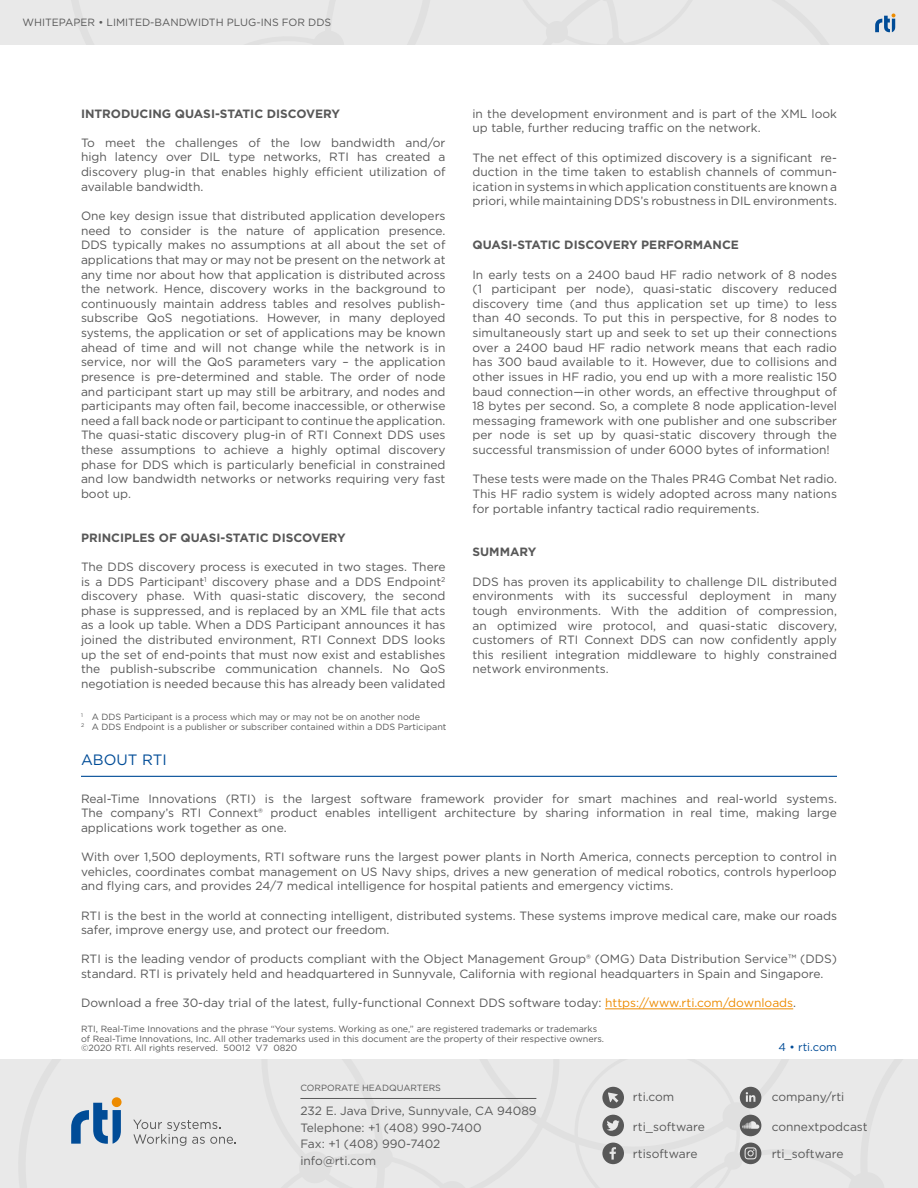
<style>
.page{position:relative;width:918px;height:1188px;background:#fff}
.page>*{position:absolute;margin:0;border:0;box-sizing:border-box;transform-origin:0 0}
.t1{font:15px "Gotham";color:#004c97}
.t2{font:12px/14.7px "Gotham";color:#585858;text-align:justify}
.t3{font:700 12px "Gotham";color:#585858}
.t4{font:11.25px "Gotham";color:#004c97}
.t5{font:10.5px "Gotham";color:#585858}
.t6{font:9px/9.8px "Gotham";color:#585858}
.s1{color:#ed8b00}
</style>
<div class="page">
<div style="left:2px;top:1060px;width:131px;height:128px;background:#e9e9e9"></div>
<div style="left:0;top:0;width:918px;height:45px;background:#e9e9e9"></div>
<svg style="left:71px;top:1103px;width:50px;height:41px;background:#7198be"></svg>
<div style="left:112px;top:1097px;width:10px;height:10px;background:#ed8b00;border-radius:50%"></div>
<svg style="left:133px;top:1060px;width:785px;height:128px;background:#e4e4e4"></svg>
<svg style="left:875px;top:13px;width:21px;height:20px"></svg>
<hr style="left:605px;top:1009px;width:188px;height:1px;background:#ed8b00">
<hr style="left:81px;top:776px;width:756px;height:1px;background:#004c97">
<p class="t5" style="left:22px;top:16px;width:310px">WHITEPAPER • LIMITED-BANDWIDTH PLUG-INS FOR DDS</p>
<p class="t3" style="left:81px;top:105px;width:261px">INTRODUCING QUASI-STATIC DISCOVERY</p>
<p class="t2" style="left:81px;top:135px;width:366px">To meet the challenges of the low bandwidth and/or high latency over DIL type networks, RTI has created a discovery plug-in that enables highly efficient utilization of available bandwidth.</p>
<p class="t2" style="left:81px;top:208px;width:366px">One key design issue that distributed application developers need to consider is the nature of application presence.<br>DDS typically makes no assumptions at all about the set of applications that may or may not be present on the network at any time nor about how that application is distributed across the network. Hence, discovery works in the background to continuously maintain address tables and resolves publish&shy;subscribe QoS negotiations. However, in many deployed systems, the application or set of applications may be known ahead of time and will not change while the network is in service, nor will the QoS parameters vary – the application presence is pre-determined and stable. The order of node and participant start up may still be arbitrary, and nodes and participants may often fail, become inaccessible, or otherwise need a fall back node or participant to continue the application.<br>The quasi-static discovery plug-in of RTI Connext DDS uses these assumptions to achieve a highly optimal discovery phase for DDS which is particularly beneficial in constrained and low bandwidth networks or networks requiring very fast boot up.</p>
<p class="t3" style="left:81px;top:530px;width:266px">PRINCIPLES OF QUASI-STATIC DISCOVERY</p>
<p class="t2" style="left:81px;top:559px;width:366px">The DDS discovery process is executed in two stages. There is a DDS Participant<sup>1</sup> discovery phase and a DDS Endpoint<sup>2 </sup>discovery phase. With quasi-static discovery, the second phase is suppressed, and is replaced by an XML file that acts as a look up table. When a DDS Participant announces it has joined the distributed environment, RTI Connext DDS looks up the set of end-points that must now exist and establishes the publish-subscribe communication channels. No QoS negotiation is needed because this has already been validated</p>
<p class="t6" style="left:81px;top:712px;width:367px"><sup>1</sup> A DDS Participant is a process which may or may not be on another node<br><sup>2</sup> A DDS Endpoint is a publisher or subscriber contained within a DDS Participant</p>
<p class="t1" style="left:81px;top:750px;width:87px">ABOUT RTI</p>
<p class="t2" style="left:472px;top:106px;width:366px">in the development environment and is part of the XML look up table, further reducing traffic on the network.</p>
<p class="t2" style="left:472px;top:150px;width:366px">The net effect of this optimized discovery is a significant re&shy;duction in the time taken to establish channels of commun&shy;ication in systems in which application constituents are known a priori, while maintaining DDS’s robustness in DIL environments.</p>
<p class="t3" style="left:472px;top:237px;width:268px">QUASI-STATIC DISCOVERY PERFORMANCE</p>
<p class="t2" style="left:472px;top:267px;width:366px">In early tests on a 2400 baud HF radio network of 8 nodes (1 participant per node), quasi-static discovery reduced discovery time (and thus application set up time) to less than 40 seconds. To put this in perspective, for 8 nodes to simultaneously start up and seek to set up their connections over a 2400 baud HF radio network means that each radio has 300 baud available to it. However, due to collisions and other issues in HF radio, you end up with a more realistic 150 baud connection—in other words, an effective throughput of 18 bytes per second. So, a complete 8 node application-level messaging framework with one publisher and one subscriber per node is set up by quasi-static discovery through the successful transmission of under 6000 bytes of information!</p>
<p class="t2" style="left:472px;top:471px;width:366px">These tests were made on the Thales PR4G Combat Net radio.<br>This HF radio system is widely adopted across many nations for portable infantry tactical radio requirements.</p>
<p class="t3" style="left:472px;top:544px;width:66px">SUMMARY</p>
<p class="t2" style="left:472px;top:574px;width:366px">DDS has proven its applicability to challenge DIL distributed environments with its successful deployment in many tough environments. With the addition of compression, an optimized wire protocol, and quasi-static discovery, customers of RTI Connext DDS can now confidently apply this resilient integration middleware to highly constrained network environments.</p>
<p class="t2" style="left:81px;top:791px;width:757px">Real-Time Innovations (RTI) is the largest software framework provider for smart machines and real-world systems.<br>The company’s RTI Connext® product enables intelligent architecture by sharing information in real time, making large applications work together as one.</p>
<p class="t2" style="left:81px;top:849px;width:758px">With over 1,500 deployments, RTI software runs the largest power plants in North America, connects perception to control in vehicles, coordinates combat management on US Navy ships, drives a new generation of medical robotics, controls hyperloop and flying cars, and provides 24/7 medical intelligence for hospital patients and emergency victims.</p>
<p class="t2" style="left:81px;top:908px;width:758px">RTI is the best in the world at connecting intelligent, distributed systems. These systems improve medical care, make our roads safer, improve energy use, and protect our freedom.</p>
<p class="t2" style="left:81px;top:952px;width:757px">RTI is the leading vendor of products compliant with the Object Management Group® (OMG) Data Distribution Service™ (DDS) standard. RTI is privately held and headquartered in Sunnyvale, California with regional headquarters in Spain and Singapore.</p>
<p class="t2" style="left:81px;top:995px;width:717px">Download a free 30-day trial of the latest, fully-functional Connext DDS software today: <span class="s1">https://www.rti.com/downloads</span>.</p>
<p class="t6" style="left:81px;top:1024px;width:525px">RTI, Real-Time Innovations and the phrase “Your systems. Working as one,” are registered trademarks or trademarks of Real-Time Innovations, Inc. All other trademarks used in this document are the property of their respective owners. ©2020 RTI. All rights reserved. 50012 V7 0820</p>
<p class="t6" style="left:300px;top:1083px;width:142px">CORPORATE HEADQUARTERS</p>
<p class="t2" style="left:300px;top:1103px;width:238px;line-height:16.5px;text-align:left">232 E. Java Drive, Sunnyvale, CA 94089<br>Telephone: +1 (408) 990-7400<br>Fax: +1 (408) 990-7402<br>info@rti.com</p>
<p class="t2" style="left:633px;top:1090px;width:43px">rti.com</p>
<p class="t2" style="left:633px;top:1119px;width:73px">rti_software</p>
<p class="t2" style="left:633px;top:1146px;width:66px">rtisoftware</p>
<p class="t4" style="left:779px;top:1040px;width:60px">4 • rti.com</p>
<p class="t2" style="left:772px;top:1090px;width:74px">company/rti</p>
<p class="t2" style="left:772px;top:1119px;width:97px">connextpodcast</p>
<p class="t2" style="left:772px;top:1146px;width:73px">rti_software</p>
</div>
